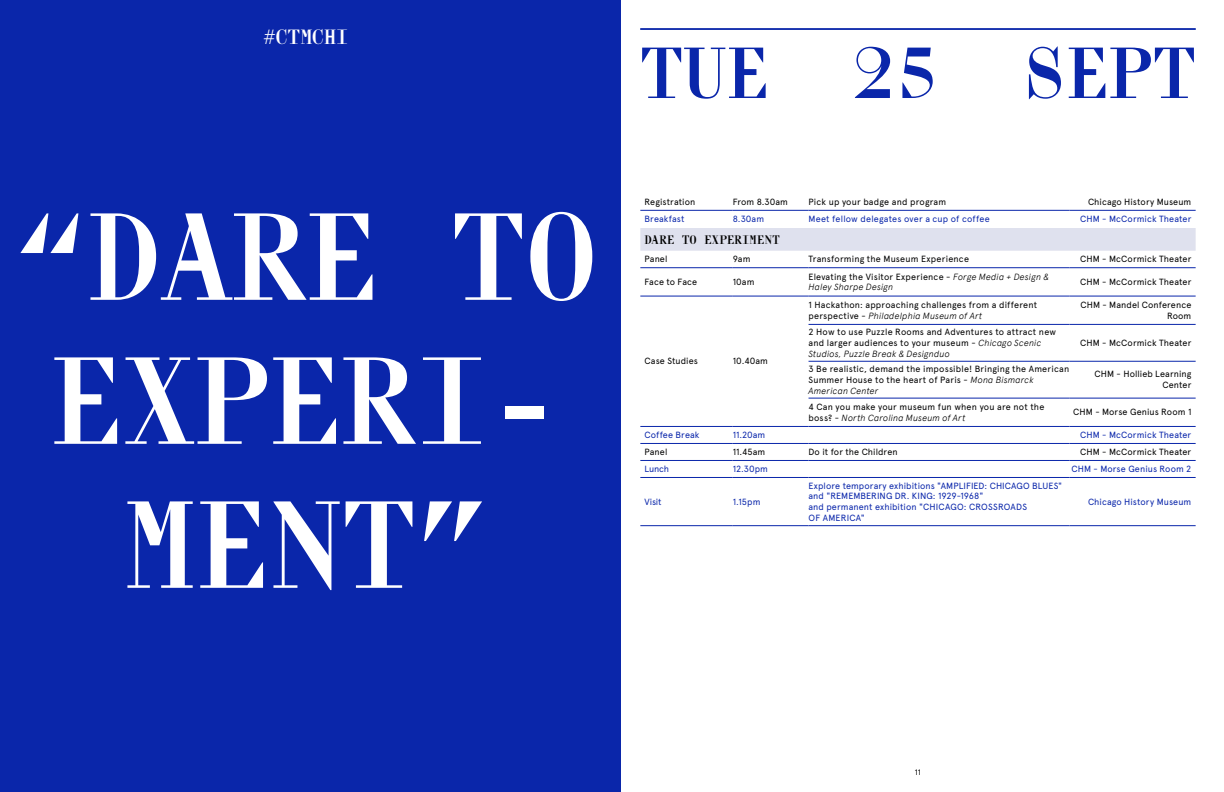
<style>
.page{position:relative;width:1224px;height:792px;background:#fff}
.page>*{position:absolute;margin:0;border:0;box-sizing:border-box;transform-origin:0 0}
.t1{font:120px/144px "The W Clan RZA";color:#fff;text-align:center}
.t2{font:70px "The W Clan RZA";letter-spacing:.01em;color:#0a26aa}
.t3{font:20px "The W Clan RZA";letter-spacing:-.01em;color:#fff}
.t4{font:12px "The W Clan RZA";letter-spacing:.025em;color:#000}
.t5{font:9px/10.8px "Apercu";letter-spacing:.015em;color:#000}
.t6{font:9px/10.8px "Apercu";letter-spacing:.01em;color:#0a26aa}
.t7{font:italic 300 9px/10.8px "Apercu";letter-spacing:.01em;color:#000}
.t8{font:8px "Apercu";color:#000}
.s1{font-weight:400;font-style:normal}
.s2{font-weight:300;font-style:italic}
</style>
<div class="page">
<div style="left:0;top:0;width:621px;height:792px;background:#0a26aa"></div>
<hr style="left:640px;top:28px;width:556px;height:2px;background:#0a26aa">
<div style="left:640px;top:228px;width:556px;height:23px;background:#dfe1ee"></div>
<hr style="left:640px;top:210px;width:93px;height:1px;background:#0a26aa">
<hr style="left:733px;top:210px;width:76px;height:1px;background:#0a26aa">
<hr style="left:809px;top:210px;width:261px;height:1px;background:#0a26aa">
<hr style="left:1070px;top:210px;width:126px;height:1px;background:#0a26aa">
<hr style="left:1070px;top:296px;width:126px;height:1px;background:#0a26aa">
<hr style="left:1070px;top:324px;width:126px;height:1px;background:#0a26aa">
<hr style="left:1070px;top:361px;width:126px;height:1px;background:#0a26aa">
<hr style="left:809px;top:296px;width:261px;height:1px;background:#0a26aa">
<hr style="left:809px;top:324px;width:261px;height:1px;background:#0a26aa">
<hr style="left:809px;top:361px;width:261px;height:1px;background:#0a26aa">
<hr style="left:809px;top:443px;width:261px;height:1px;background:#0a26aa">
<hr style="left:809px;top:460px;width:261px;height:1px;background:#0a26aa">
<hr style="left:809px;top:477px;width:261px;height:1px;background:#0a26aa">
<hr style="left:809px;top:525px;width:261px;height:1px;background:#0a26aa">
<hr style="left:1070px;top:443px;width:126px;height:1px;background:#0a26aa">
<hr style="left:1070px;top:460px;width:126px;height:1px;background:#0a26aa">
<hr style="left:1070px;top:477px;width:126px;height:1px;background:#0a26aa">
<hr style="left:1070px;top:525px;width:126px;height:1px;background:#0a26aa">
<hr style="left:1070px;top:398px;width:126px;height:1px;background:#0a26aa">
<hr style="left:1070px;top:426px;width:126px;height:1px;background:#0a26aa">
<hr style="left:1070px;top:268px;width:126px;height:1px;background:#0a26aa">
<hr style="left:809px;top:398px;width:261px;height:1px;background:#0a26aa">
<hr style="left:809px;top:426px;width:261px;height:1px;background:#0a26aa">
<hr style="left:640px;top:296px;width:93px;height:1px;background:#0a26aa">
<hr style="left:733px;top:296px;width:76px;height:1px;background:#0a26aa">
<hr style="left:733px;top:443px;width:76px;height:1px;background:#0a26aa">
<hr style="left:733px;top:460px;width:76px;height:1px;background:#0a26aa">
<hr style="left:733px;top:477px;width:76px;height:1px;background:#0a26aa">
<hr style="left:733px;top:525px;width:76px;height:1px;background:#0a26aa">
<hr style="left:640px;top:443px;width:93px;height:1px;background:#0a26aa">
<hr style="left:640px;top:460px;width:93px;height:1px;background:#0a26aa">
<hr style="left:640px;top:477px;width:93px;height:1px;background:#0a26aa">
<hr style="left:640px;top:525px;width:93px;height:1px;background:#0a26aa">
<hr style="left:640px;top:426px;width:93px;height:1px;background:#0a26aa">
<hr style="left:640px;top:268px;width:93px;height:1px;background:#0a26aa">
<hr style="left:733px;top:426px;width:76px;height:1px;background:#0a26aa">
<hr style="left:733px;top:268px;width:76px;height:1px;background:#0a26aa">
<hr style="left:809px;top:268px;width:261px;height:1px;background:#0a26aa">
<h3 class="t3" style="left:264px;top:25px;width:86px">#CTMCHI</h3>
<h1 class="t1" style="left:14px;top:187px;width:585px">“DARE TO<br>EXPERI-<br>MENT”</h1>
<h2 class="t2" style="left:640px;top:30px;width:557px">TUE 25 SEPT</h2>
<p class="t5" style="left:645px;top:196px;width:52px">Registration</p>
<p class="t5" style="left:733px;top:196px;width:57px">From 8.30am</p>
<p class="t5" style="left:809px;top:196px;width:139px">Pick up your badge and program</p>
<p class="t5" style="left:1088px;top:196px;width:105px">Chicago History Museum</p>
<p class="t6" style="left:645px;top:214px;width:41px">Breakfast</p>
<p class="t6" style="left:733px;top:214px;width:33px">8.30am</p>
<p class="t6" style="left:809px;top:214px;width:183px">Meet fellow delegates over a cup of coffee</p>
<p class="t6" style="left:1080px;top:214px;width:113px">CHM - McCormick Theater</p>
<h3 class="t4" style="left:645px;top:233px;width:137px">DARE TO EXPERIMENT</h3>
<p class="t5" style="left:645px;top:254px;width:24px">Panel</p>
<p class="t5" style="left:733px;top:254px;width:19px">9am</p>
<p class="t5" style="left:809px;top:254px;width:162px">Transforming the Museum Experience</p>
<p class="t5" style="left:1080px;top:254px;width:113px">CHM - McCormick Theater</p>
<p class="t5" style="left:645px;top:276px;width:54px">Face to Face</p>
<p class="t5" style="left:733px;top:276px;width:23px">10am</p>
<p class="t7" style="left:809px;top:271px;width:242px"><span class="s1">Elevating the Visitor Experience -</span> Forge Media + Design &amp;<br>Haley Sharpe Design</p>
<p class="t5" style="left:1080px;top:276px;width:113px">CHM - McCormick Theater</p>
<p class="t5" style="left:645px;top:356px;width:55px">Case Studies</p>
<p class="t5" style="left:733px;top:356px;width:37px">10.40am</p>
<p class="t5" style="left:809px;top:299px;width:230px">1 Hackathon: approaching challenges from a different perspective - <span class="s2">Philadelphia Museum of Art</span></p>
<p class="t5" style="left:1081px;top:299px;width:112px;text-align:right">CHM - Mandel Conference<br>Room</p>
<p class="t5" style="left:809px;top:327px;width:249px">2 How to use Puzzle Rooms and Adventures to attract new and larger audiences to your museum - <span class="s2">Chicago Scenic<br>Studios, Puzzle Break &amp; Designduo</span></p>
<p class="t5" style="left:1080px;top:337px;width:113px">CHM - McCormick Theater</p>
<p class="t5" style="left:809px;top:363px;width:262px">3 Be realistic, demand the impossible! Bringing the American<br>Summer House to the heart of Paris - <span class="s2">Mona Bismarck<br>American Center</span></p>
<p class="t5" style="left:1095px;top:369px;width:98px;text-align:right">CHM - Hollieb Learning<br>Center</p>
<p class="t5" style="left:809px;top:401px;width:237px">4 Can you make your museum fun when you are not the boss? - <span class="s2">North Carolina Museum of Art</span></p>
<p class="t5" style="left:1073px;top:407px;width:120px">CHM - Morse Genius Room 1</p>
<p class="t6" style="left:645px;top:430px;width:56px">Coffee Break</p>
<p class="t6" style="left:733px;top:430px;width:34px">11.20am</p>
<p class="t6" style="left:1080px;top:430px;width:113px">CHM - McCormick Theater</p>
<p class="t5" style="left:645px;top:447px;width:24px">Panel</p>
<p class="t5" style="left:733px;top:447px;width:34px">11.45am</p>
<p class="t5" style="left:809px;top:447px;width:91px">Do it for the Children</p>
<p class="t5" style="left:1080px;top:447px;width:113px">CHM - McCormick Theater</p>
<p class="t6" style="left:645px;top:464px;width:26px">Lunch</p>
<p class="t6" style="left:733px;top:464px;width:37px">12.30pm</p>
<p class="t6" style="left:1072px;top:464px;width:121px">CHM - Morse Genius Room 2</p>
<p class="t6" style="left:645px;top:496px;width:19px">Visit</p>
<p class="t6" style="left:733px;top:496px;width:29px">1.15pm</p>
<p class="t6" style="left:809px;top:480px;width:255px">Explore temporary exhibitions "AMPLIFIED: CHICAGO BLUES" and "REMEMBERING DR. KING: 1929-1968"<br>and permanent exhibition "CHICAGO: CROSSROADS<br>OF AMERICA"</p>
<p class="t6" style="left:1088px;top:496px;width:105px">Chicago History Museum</p>
<p class="t8" style="left:915px;top:768px;width:8px">11</p>
</div>
